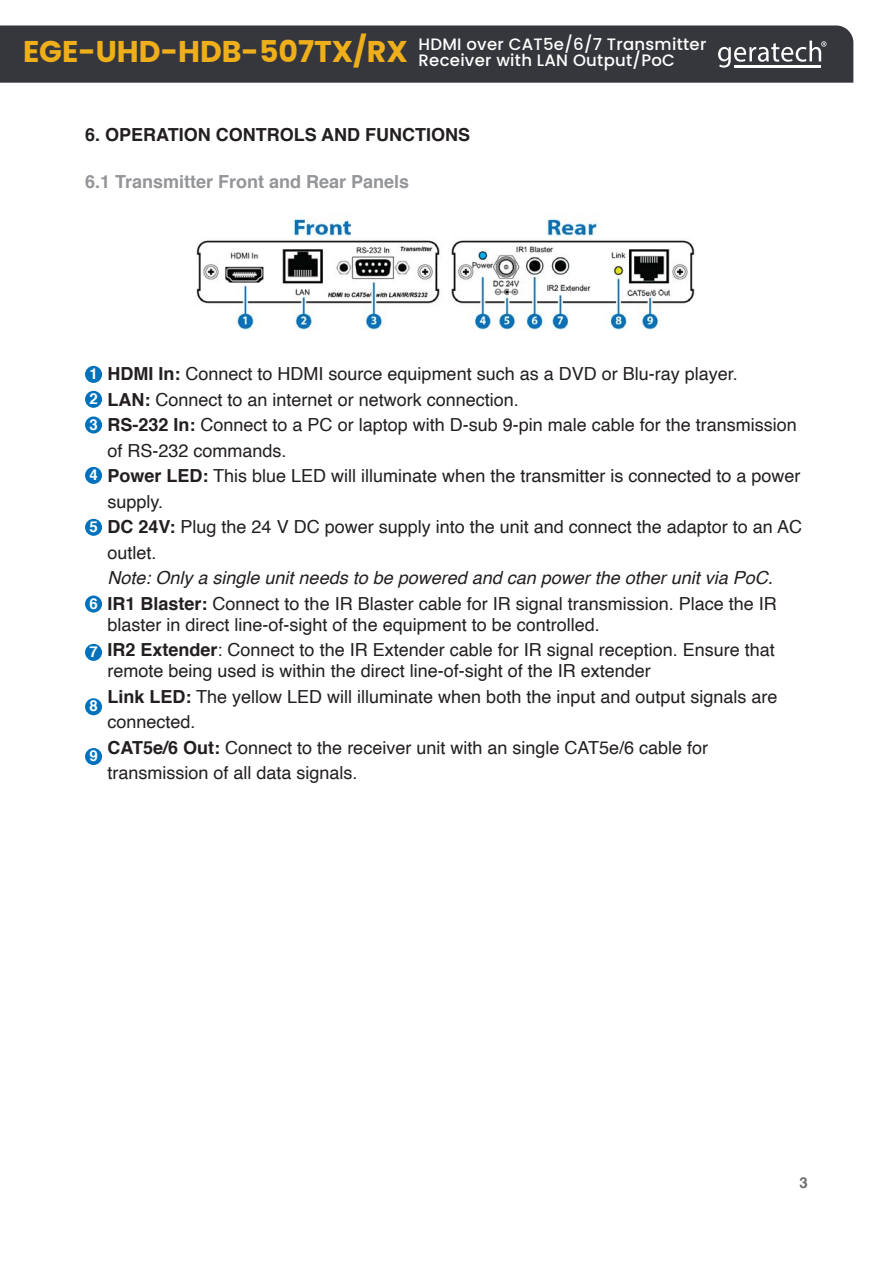
<style>
.page{position:relative;width:893px;height:1263px;background:#fff}
.page>*{position:absolute;margin:0;border:0;box-sizing:border-box;transform-origin:0 0}
.Callout_List{font:18px/21px "Helvetica";color:#231f20}
.Callout_List-2{font:italic 18px "Helvetica";color:#231f20}
.Sub_Header{font:700 18px "Helvetica";color:#939598}
.Paragraph_Header{font:700 18px "Helvetica";color:#231f20}
.t1{font:500 16.5px/16.5px "Poppins";letter-spacing:.015em;color:#fff}
.Diagram_Callouts{font:700 15px "Helvetica";color:#fff}
.t2{font:700 15px "Helvetica";color:#6c6d70}
.s1{font-weight:700}
</style>
<div class="page">
<div style="left:0;top:25px;width:853px;height:58px;background:#36373d"></div>
<svg style="left:718px;top:41px;width:108px;height:27px"></svg>
<hr style="left:762px;top:65px;width:30px;height:2px;background:#fff">
<hr style="left:792px;top:65px;width:29px;height:2px;background:#fff">
<hr style="left:734px;top:65px;width:28px;height:2px;background:#fff">
<div style="left:85px;top:366px;width:17px;height:17px;background:#0072bc;border-radius:50%"></div>
<div style="left:85px;top:595px;width:17px;height:17px;background:#0072bc;border-radius:50%"></div>
<div style="left:85px;top:519px;width:17px;height:17px;background:#0072bc;border-radius:50%"></div>
<div style="left:85px;top:467px;width:17px;height:17px;background:#0072bc;border-radius:50%"></div>
<div style="left:85px;top:416px;width:17px;height:17px;background:#0072bc;border-radius:50%"></div>
<div style="left:85px;top:391px;width:17px;height:17px;background:#0072bc;border-radius:50%"></div>
<div style="left:85px;top:644px;width:17px;height:17px;background:#0072bc;border-radius:50%"></div>
<div style="left:85px;top:698px;width:17px;height:17px;background:#0072bc;border-radius:50%"></div>
<div style="left:85px;top:748px;width:17px;height:17px;background:#0072bc;border-radius:50%"></div>
<img style="left:196px;top:214px;width:499px;height:116px">
<p class="t1" style="left:23px;top:36px;width:685px;text-indent:395px">HDMI over CAT5e/6/7 Transmitter<br><sup>EGE-UHD-HDB-507TX/RX</sup> Receiver with LAN Output/PoC</p>
<p class="Paragraph_Header" style="left:85px;top:120px;width:387px">6. OPERATION CONTROLS AND FUNCTIONS</p>
<p class="Sub_Header" style="left:85px;top:167px;width:326px">6.1 Transmitter Front and Rear Panels</p>
<p class="Diagram_Callouts" style="left:89px;top:362px;width:10px">1</p>
<p class="Callout_List" style="left:108px;top:364px;width:632px"><span class="s1">HDMI In:</span> Connect to HDMI source equipment such as a DVD or Blu-ray player.</p>
<p class="Callout_List" style="left:108px;top:390px;width:413px"><span class="s1">LAN:</span> Connect to an internet or network connection.</p>
<p class="Callout_List" style="left:108px;top:415px;width:691px"><span class="s1">RS-232 In:</span> Connect to a PC or laptop with D-sub 9-pin male cable for the transmission</p>
<p class="Callout_List" style="left:108px;top:440px;width:181px">of RS-232 commands.</p>
<p class="Callout_List" style="left:108px;top:466px;width:694px"><span class="s1">Power LED:</span> This blue LED will illuminate when the transmitter is connected to a power</p>
<p class="Callout_List" style="left:108px;top:491px;width:57px">supply.</p>
<p class="Callout_List" style="left:108px;top:517px;width:696px"><span class="s1">DC 24V:</span> Plug the 24 V DC power supply into the unit and connect the adaptor to an AC</p>
<p class="Callout_List" style="left:108px;top:542px;width:51px">outlet.</p>
<p class="Callout_List-2" style="left:108px;top:564px;width:667px">Note: Only a single unit needs to be powered and can power the other unit via PoC.</p>
<p class="Callout_List" style="left:108px;top:593px;width:671px"><span class="s1">IR1 Blaster:</span> Connect to the IR Blaster cable for IR signal transmission. Place the IR blaster in direct line-of-sight of the equipment to be controlled.</p>
<p class="Callout_List" style="left:108px;top:640px;width:669px"><span class="s1">IR2 Extender</span>: Connect to the IR Extender cable for IR signal reception. Ensure that remote being used is within the direct line-of-sight of the IR extender</p>
<p class="Callout_List" style="left:108px;top:686px;width:671px"><span class="s1">Link LED:</span> The yellow LED will illuminate when both the input and output signals are</p>
<p class="Callout_List" style="left:108px;top:712px;width:90px">connected.</p>
<p class="Callout_List" style="left:108px;top:737px;width:602px"><span class="s1">CAT5e/6 Out:</span> Connect to the receiver unit with an single CAT5e/6 cable for</p>
<p class="Callout_List" style="left:108px;top:763px;width:252px">transmission of all data signals.</p>
<p class="Diagram_Callouts" style="left:89px;top:386px;width:10px">2</p>
<p class="Diagram_Callouts" style="left:89px;top:412px;width:10px">3</p>
<p class="Diagram_Callouts" style="left:89px;top:463px;width:10px">4</p>
<p class="Diagram_Callouts" style="left:89px;top:514px;width:10px">5</p>
<p class="Diagram_Callouts" style="left:89px;top:591px;width:10px">6</p>
<p class="Diagram_Callouts" style="left:89px;top:640px;width:10px">7</p>
<p class="Diagram_Callouts" style="left:89px;top:694px;width:10px">8</p>
<p class="Diagram_Callouts" style="left:89px;top:744px;width:10px">9</p>
<p class="t2" style="left:800px;top:1171px;width:10px">3</p>
</div>
